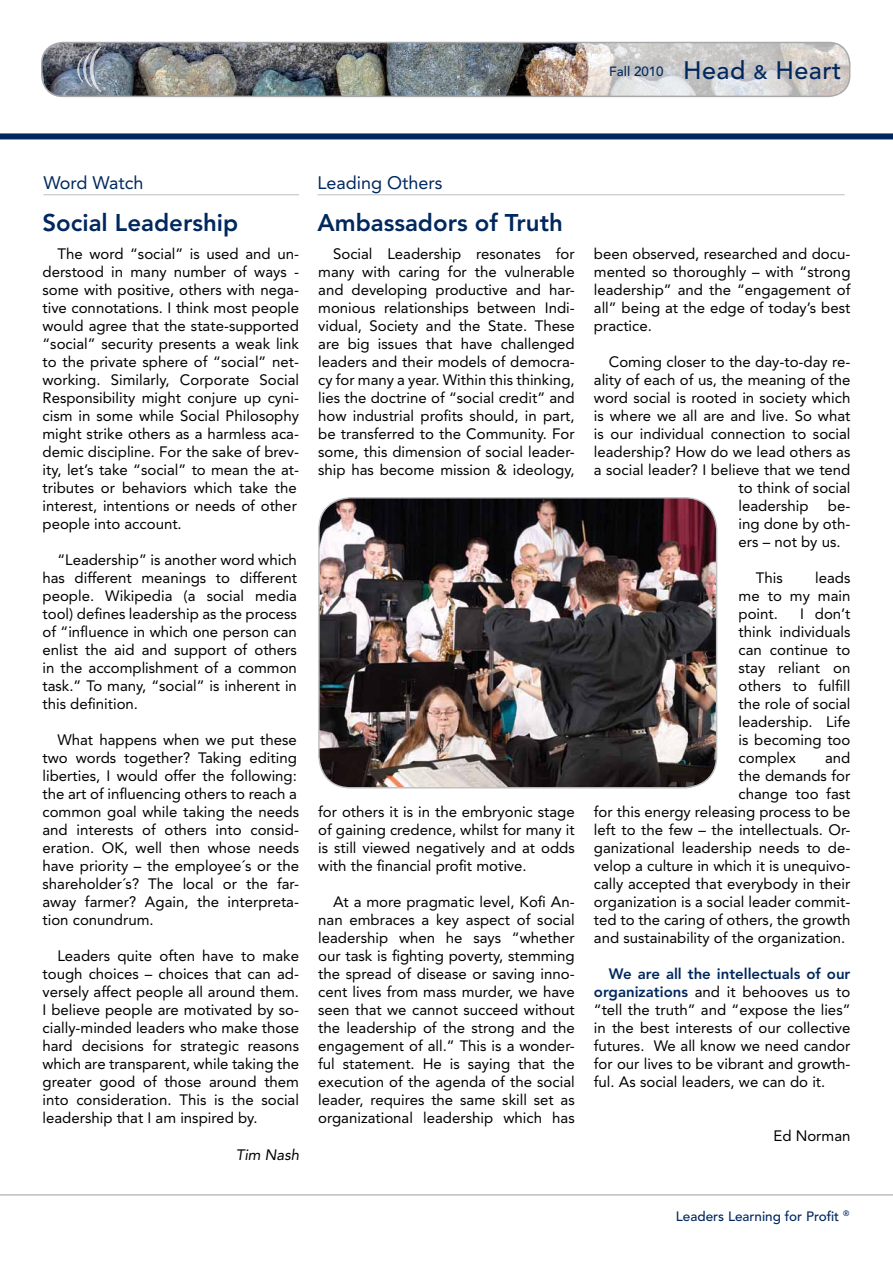
<style>
.page{position:relative;width:893px;height:1263px;background:#fff}
.page>*{position:absolute;margin:0;border:0;box-sizing:border-box;transform-origin:0 0}
.t1{font:500 25.05px "Avenir";letter-spacing:.02em;color:#00285e}
.t2{font:800 24px "Avenir";color:#00285e}
.t3{font:18px "Avenir";color:#00285e}
.t4{font:15px/18px "Avenir";color:#000;text-align:justify}
.t5{font:italic 15px "Avenir";color:#000}
.t6{font:500 13.5px "Avenir";color:#00285e}
.t7{font:500 13.35px "Avenir";color:#00285e}
.s1{font-size:19.5px}
.s2{font-weight:800;color:#00285e}
</style>
<div class="page">
<div style="left:0;top:133px;width:893px;height:6px;background:#00285e"></div>
<img style="left:42px;top:43px;width:540px;height:53px">
<svg style="left:582px;top:43px;width:268px;height:53px;background:#d2d0ce"></svg>
<svg style="left:77px;top:47px;width:24px;height:45px"></svg>
<div style="left:41px;top:42px;width:809px;height:55px;border:2px solid #a7a9ac;border-radius:21px"></div>
<hr style="left:317px;top:194px;width:528px;height:1px;background:#bcbec0">
<hr style="left:43px;top:194px;width:256px;height:1px;background:#bcbec0">
<hr style="left:0;top:1194px;width:893px;height:1px;background:#bcbec0">
<img style="left:319px;top:498px;width:398px;height:290px">
<div style="left:318px;top:497px;width:399px;height:291px;border:1px solid #bcbec0;border-radius:32px"></div>
<p class="t7" style="left:609px;top:64px;width:56px">Fall 2010</p>
<h1 class="t1" style="left:683px;top:56px;width:160px">Head <span class="s1">&amp;</span> Heart</h1>
<p class="t3" style="left:43px;top:172px;width:102px">Word Watch</p>
<p class="t3" style="left:317px;top:172px;width:127px">Leading Others</p>
<h2 class="t2" style="left:43px;top:208px;width:197px">Social Leadership</h2>
<p class="t4" style="left:43px;top:245px;width:258px;text-align:left;text-indent:15px">The word “social” is used and un&shy;derstood in many number of ways - some with positive, others with nega&shy;tive connotations. I think most people would agree that the state-supported “social” security presents a weak link to the private sphere of “social” net&shy;working. Similarly, Corporate Social Responsibility might conjure up cyni&shy;cism in some while Social Philosophy might strike others as a harmless aca&shy;demic discipline. For the sake of brev&shy;ity, let’s take “social” to mean the at&shy;tributes or behaviors which take the interest, intentions or needs of other people into account.</p>
<p class="t4" style="left:43px;top:551px;width:256px;text-indent:15px">“Leadership” is another word which has different meanings to different people. Wikipedia (a social media tool) defines leadership as the process of “influence in which one person can enlist the aid and support of others in the accomplishment of a common task.” To many, “social” is inherent in this definition.</p>
<p class="t4" style="left:43px;top:731px;width:258px;text-align:left;text-indent:15px">What happens when we put these two words together? Taking editing liberties, I would offer the following: the art of influencing others to reach a common goal while taking the needs and interests of others into consid&shy;eration. OK, well then whose needs have priority – the employee´s or the shareholder´s? The local or the far&shy;away farmer? Again, the interpreta&shy;tion conundrum.</p>
<p class="t4" style="left:43px;top:947px;width:258px;text-indent:15px">Leaders quite often have to make tough choices – choices that can ad&shy;versely affect people all around them.<br>I believe people are motivated by so&shy;cially-minded leaders who make those hard decisions for strategic reasons which are transparent, while taking the greater good of those around them into consideration. This is the social leadership that I am inspired by.</p>
<p class="t5" style="left:236px;top:1145px;width:65px">Tim Nash</p>
<h2 class="t2" style="left:317px;top:208px;width:247px">Ambassadors of Truth</h2>
<p class="t4" style="left:318px;top:245px;width:258px;text-indent:15px">Social Leadership resonates for many with caring for the vulnerable and developing productive and har&shy;monious relationships between Indi&shy;vidual, Society and the State. These are big issues that have challenged leaders and their models of democra&shy;cy for many a year. Within this thinking, lies the doctrine of “social credit” and how industrial profits should, in part, be transferred to the Community. For some, this dimension of social leader&shy;ship has become mission &amp; ideology,</p>
<p class="t4" style="left:318px;top:803px;width:258px">for others it is in the embryonic stage of gaining credence, whilst for many it is still viewed negatively and at odds with the financial profit motive.</p>
<p class="t4" style="left:318px;top:893px;width:258px;text-indent:15px">At a more pragmatic level, Kofi An&shy;nan embraces a key aspect of social leadership when he says “whether our task is fighting poverty, stemming the spread of disease or saving inno&shy;cent lives from mass murder, we have seen that we cannot succeed without the leadership of the strong and the engagement of all.” This is a wonder&shy;ful statement. He is saying that the execution of the agenda of the social leader, requires the same skill set as organizational leadership which has</p>
<p class="t4" style="left:594px;top:245px;width:258px">been observed, researched and docu&shy;mented so thoroughly – with “strong leadership” and the “engagement of all” being at the edge of today’s best practice.</p>
<p class="t4" style="left:609px;top:353px;width:243px">Coming closer to the day-to-day re-</p>
<p class="t4" style="left:594px;top:371px;width:258px">ality of each of us, the meaning of the</p>
<p class="t4" style="left:594px;top:389px;width:258px">word social is rooted in society which</p>
<p class="t4" style="left:594px;top:407px;width:258px">is where we all are and live. So what</p>
<p class="t4" style="left:594px;top:425px;width:258px">is our individual connection to social</p>
<p class="t4" style="left:594px;top:443px;width:258px">leadership? How do we lead others as</p>
<p class="t4" style="left:594px;top:461px;width:258px">a social leader? I believe that we tend</p>
<p class="t4" style="left:739px;top:479px;width:113px">to think of social</p>
<p class="t4" style="left:739px;top:497px;width:72px">leadership</p>
<p class="t4" style="left:739px;top:497px;width:113px;text-indent:89px">be&shy;ing done by oth&shy;ers – not by us.</p>
<p class="t4" style="left:756px;top:569px;width:28px">This</p>
<p class="t4" style="left:739px;top:569px;width:113px;text-indent:77px">leads me to my main point.</p>
<p class="t4" style="left:739px;top:605px;width:113px;text-indent:61px">I don’t think individuals can continue to stay reliant on others to fulfill the role of social leadership. Life is becoming too complex</p>
<p class="t4" style="left:825px;top:749px;width:27px">and</p>
<p class="t4" style="left:739px;top:767px;width:113px">the demands for</p>
<p class="t4" style="left:739px;top:785px;width:113px">change too fast</p>
<p class="t4" style="left:594px;top:803px;width:258px">for this energy releasing process to be</p>
<p class="t4" style="left:594px;top:821px;width:258px">left to the few – the intellectuals. Or-</p>
<p class="t4" style="left:594px;top:839px;width:258px">ganizational leadership needs to de-</p>
<p class="t4" style="left:594px;top:857px;width:258px">velop a culture in which it is unequivo-</p>
<p class="t4" style="left:594px;top:875px;width:258px">cally accepted that everybody in their</p>
<p class="t4" style="left:594px;top:893px;width:258px">organization is a social leader commit-</p>
<p class="t4" style="left:594px;top:911px;width:258px">ted to the caring of others, the growth</p>
<p class="t4" style="left:594px;top:929px;width:253px">and sustainability of the organization.</p>
<p class="t4" style="left:594px;top:965px;width:258px;text-indent:15px"><span class="s2">We are all the intellectuals of our organizations</span> and it behooves us to “tell the truth” and “expose the lies” in the best interests of our collective futures. We all know we need candor for our lives to be vibrant and growth&shy;ful. As social leaders, we can do it.</p>
<p class="t4" style="left:773px;top:1127px;width:78px">Ed Norman</p>
<p class="t6" style="left:676px;top:1208px;width:175px">Leaders Learning for Profit <sup>®</sup></p>
</div>
